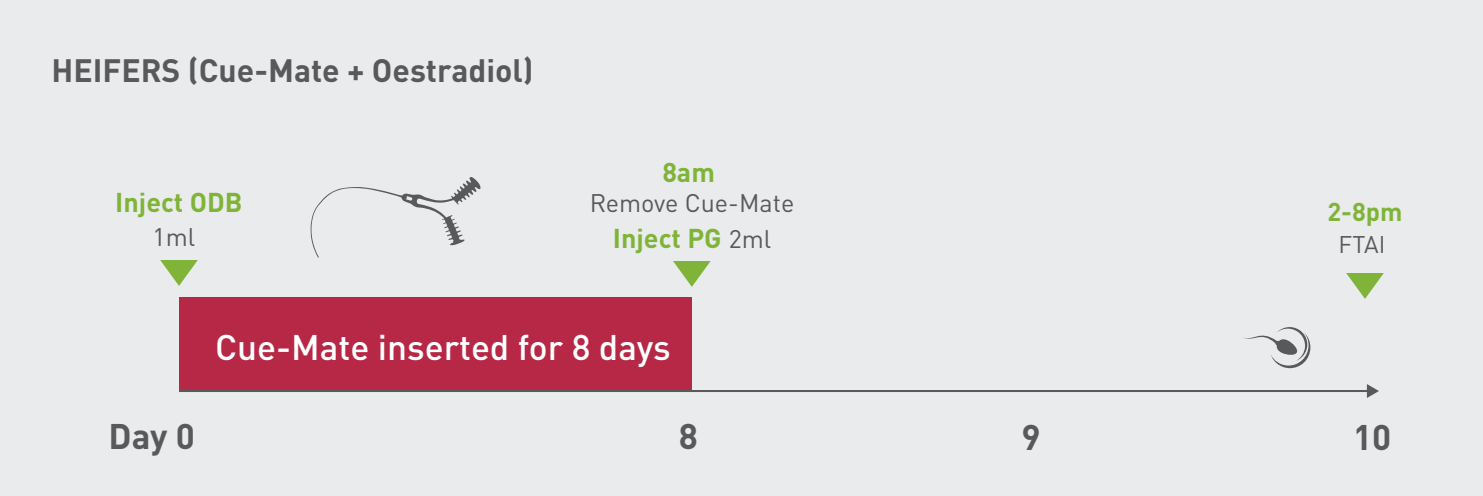
<style>
.page{position:relative;width:1483px;height:496px;background:#eaebec}
.page>*{position:absolute;margin:0;border:0;box-sizing:border-box;transform-origin:0 0}
.t1{font:500 35.2px "DIN Pro";color:#fff}
.t2{font:700 35.2px "DIN Pro";color:#58595b}
.t3{font:700 32px "DIN Pro";color:#58595b}
.t4{font:700 26.9px "DIN Pro";color:#7fb439}
.t5{font:700 25.5px "DIN Pro";color:#7fb439}
.t6{font:25.2px "DIN Pro";color:#58595b}
.t7{font:23.8px "DIN Pro";color:#58595b}
.s1{font-weight:400;font-size:25.2px;color:#58595b}
</style>
<div class="page">
<svg style="left:673px;top:261px;width:38px;height:26px"></svg>
<svg style="left:160px;top:260px;width:38px;height:26px"></svg>
<svg style="left:311px;top:177px;width:170px;height:81px"></svg>
<div style="left:179px;top:298px;width:513px;height:92px;background:#b72847"></div>
<hr style="left:179px;top:390px;width:1190px;height:2px;background:#58595b">
<svg style="left:1367px;top:384px;width:12px;height:14px"></svg>
<svg style="left:1346px;top:273px;width:38px;height:26px"></svg>
<svg style="left:1243px;top:327px;width:68px;height:41px"></svg>
<p class="t3" style="left:51px;top:44px;width:484px">HEIFERS (Cue-Mate + Oestradiol)</p>
<p class="t4" style="left:115px;top:180px;width:129px">Inject ODB</p>
<p class="t6" style="left:153px;top:217px;width:44px">1ml</p>
<p class="t4" style="left:662px;top:150px;width:54px">8am</p>
<p class="t6" style="left:590px;top:183px;width:206px">Remove Cue-Mate</p>
<p class="t4" style="left:613px;top:216px;width:160px">Inject PG <span class="s1">2ml</span></p>
<p class="t1" style="left:215px;top:319px;width:457px">Cue-Mate inserted for 8 days</p>
<p class="t2" style="left:108px;top:407px;width:88px">Day 0</p>
<p class="t2" style="left:679px;top:407px;width:21px">8</p>
<p class="t2" style="left:1021px;top:408px;width:21px">9</p>
<p class="t5" style="left:1327px;top:190px;width:77px">2-8pm</p>
<p class="t7" style="left:1339px;top:225px;width:48px">FTAI</p>
<p class="t2" style="left:1353px;top:408px;width:40px">10</p>
</div>
